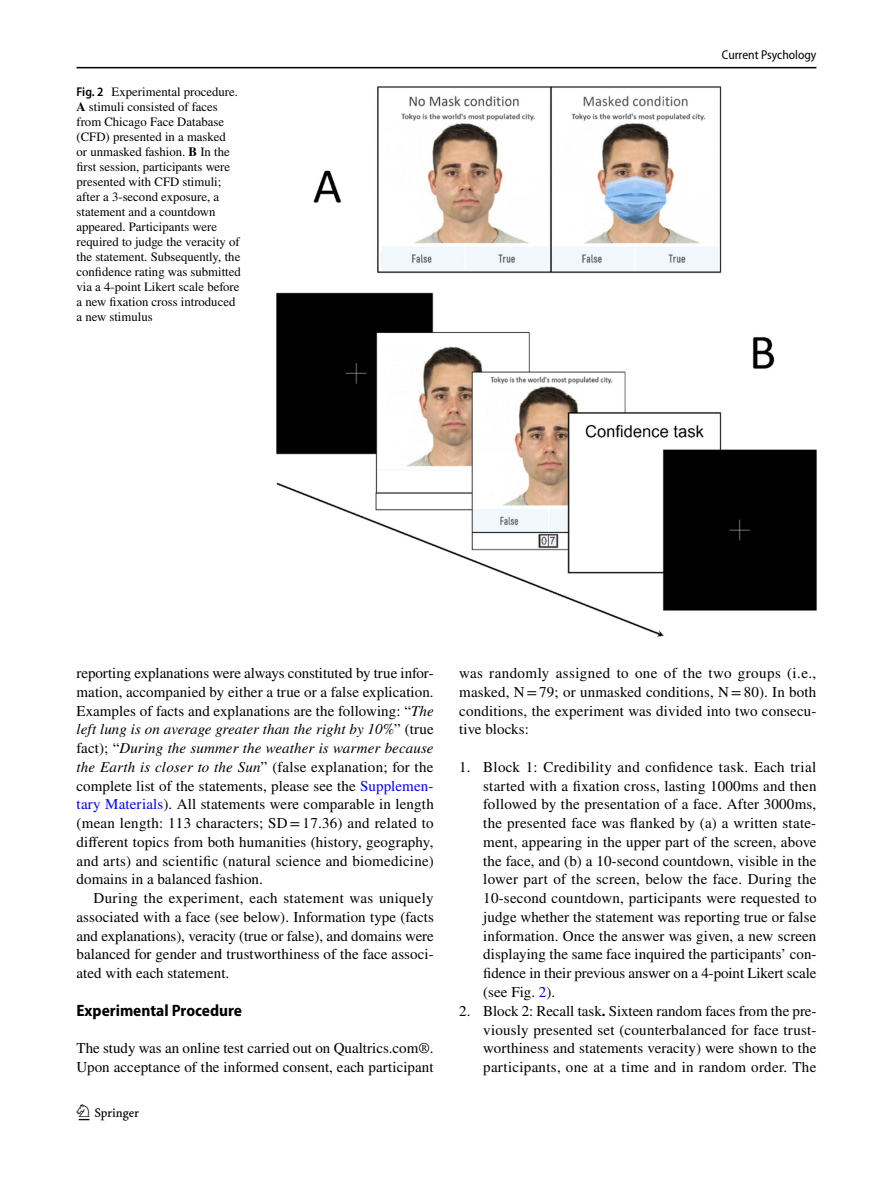
<style>
.page{position:relative;width:893px;height:1187px;background:#fff}
.page>*{position:absolute;margin:0;border:0;box-sizing:border-box;transform-origin:0 0}
.t1{font:22.5px "Springnew Regular 2";color:#000}
.t2{font:700 semi-condensed 16.5px "Myriad Pro";color:#000}
.t3{font:15px/18.8px "STIX";letter-spacing:.005em;color:#000;text-align:justify}
.t4{font:12.75px/15px "STIX";color:#000}
.t5{font:semi-condensed 12.75px "Myriad Pro";color:#000}
.s1{font-family:"Myriad Pro";font-weight:600;font-stretch:semi-condensed}
.s2{font-weight:700}
.s3{font-style:italic}
.s4{color:#00f}
</style>
<div class="page">
<hr style="left:77px;top:67px;width:739px;height:1px;background:#000">
<img style="left:276px;top:87px;width:540px;height:549px">
<p class="t4" style="left:77px;top:85px;width:166px"><span class="s1">Fig. 2</span> Experimental procedure.<br><span class="s2">A</span> stimuli consisted of faces from Chicago Face Database (CFD) presented in a masked<br>or unmasked fashion. <span class="s2">B</span> In the first session, participants were presented with CFD stimuli; after a 3-second exposure, a statement and a countdown appeared. Participants were required to judge the veracity of the statement. Subsequently, the confidence rating was submitted via a 4-point Likert scale before a new fixation cross introduced a new stimulus</p>
<p class="t5" style="left:722px;top:48px;width:96px">Current Psychology</p>
<p class="t3" style="left:77px;top:664px;width:359px">reporting explanations were always constituted by true infor&shy;mation, accompanied by either a true or a false explication.<br>Examples of facts and explanations are the following: “<span class="s3">The left lung is on average greater than the right by 10%</span>” (true fact); “<span class="s3">During the summer the weather is warmer because the Earth is closer to the Sun</span>” (false explanation; for the complete list of the statements, please see the <span class="s4">Supplemen&shy;tary Materials</span>). All statements were comparable in length (mean length: 113 characters; SD =17.36) and related to different topics from both humanities (history, geography, and arts) and scientific (natural science and biomedicine) domains in a balanced fashion.</p>
<p class="t3" style="left:77px;top:889px;width:359px;text-indent:17px">During the experiment, each statement was uniquely associated with a face (see below). Information type (facts and explanations), veracity (true or false), and domains were balanced for gender and trustworthiness of the face associ&shy;ated with each statement.</p>
<p class="t2" style="left:77px;top:1000px;width:167px">Experimental Procedure</p>
<p class="t3" style="left:77px;top:1039px;width:359px">The study was an online test carried out on Qualtrics.com®.<br>Upon acceptance of the informed consent, each participant</p>
<h1 class="t1" style="left:79px;top:1104px;width:62px">1 3</h1>
<p class="t3" style="left:459px;top:664px;width:359px">was randomly assigned to one of the two groups (i.e., masked, N =79; or unmasked conditions, N =80). In both conditions, the experiment was divided into two consecu&shy;tive blocks:</p>
<p class="t3" style="left:483px;top:758px;width:335px;text-indent:-24px">1. Block 1: Credibility and confidence task. Each trial started with a fixation cross, lasting 1000ms and then followed by the presentation of a face. After 3000ms, the presented face was flanked by (a) a written state&shy;ment, appearing in the upper part of the screen, above the face, and (b) a 10-second countdown, visible in the lower part of the screen, below the face. During the 10-second countdown, participants were requested to judge whether the statement was reporting true or false information. Once the answer was given, a new screen displaying the same face inquired the participants’ con&shy;fidence in their previous answer on a 4-point Likert scale (see Fig. <span class="s4">2</span>).</p>
<p class="t3" style="left:483px;top:1002px;width:335px;text-indent:-24px">2. Block 2: Recall task<span class="s2">.</span> Sixteen random faces from the pre&shy;viously presented set (counterbalanced for face trust&shy;worthiness and statements veracity) were shown to the participants, one at a time and in random order. The</p>
</div>
